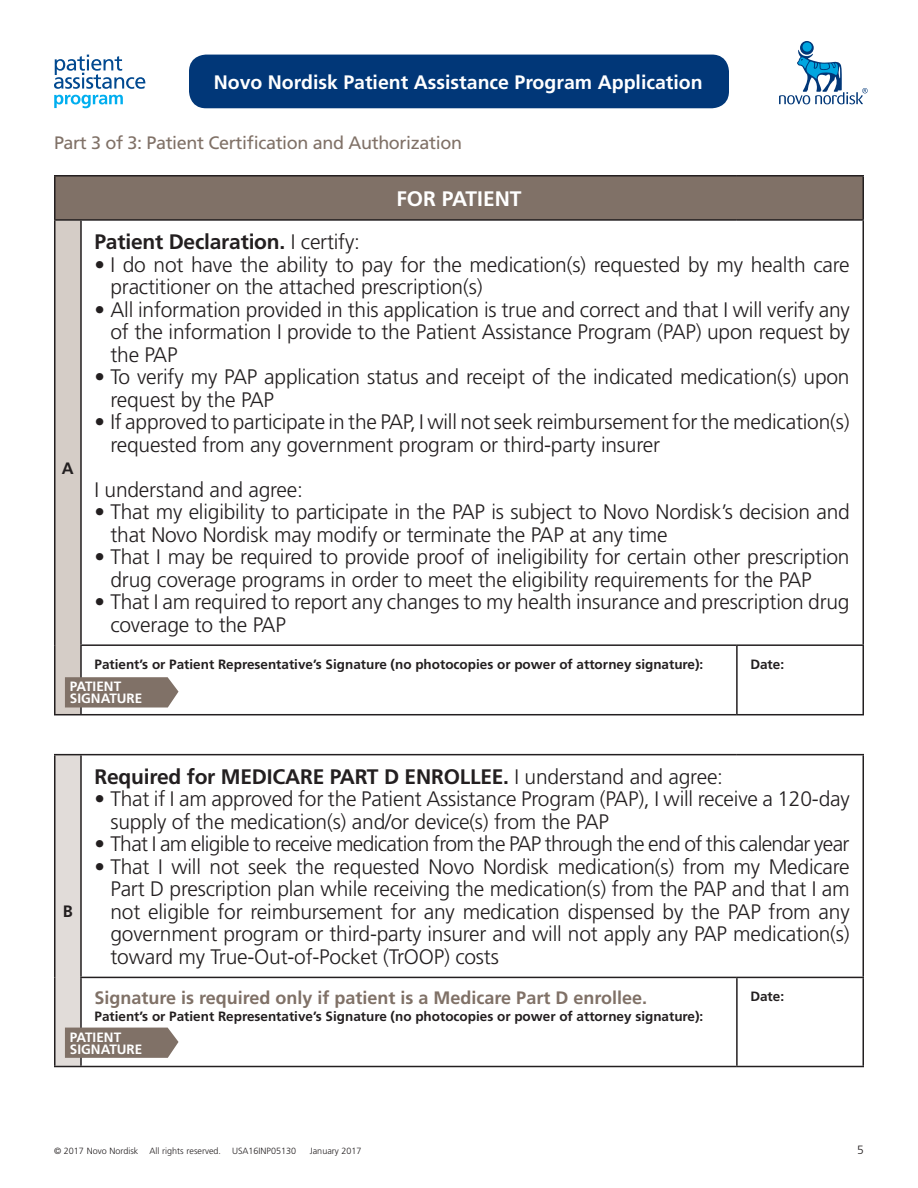
<style>
.page{position:relative;width:918px;height:1188px;background:#fff}
.page>*{position:absolute;margin:0;border:0;box-sizing:border-box;transform-origin:0 0}
.t1{font:300 21px/22.5px "Frutiger";letter-spacing:-.01em;color:#231f20}
.t2{font:700 21px "Frutiger";letter-spacing:-.01em;color:#231f20}
.t3{font:300 21px "Frutiger";letter-spacing:-.03em;color:#231f20}
.t4{font:700 21px "Frutiger";color:#fff}
.t5{font:700 19.5px "Frutiger";color:#fff}
.t6{font:700 18px "Frutiger";color:#807167}
.t7{font:18px "Frutiger";letter-spacing:-.02em;color:#807167}
.t8{font:700 16.5px "Frutiger";color:#231f20}
.t9{font:700 13.5px "Frutiger";color:#231f20}
.t10{font:700 13.5px/12px "Frutiger";color:#fff}
.t11{font:300 12px "Frutiger";color:#231f20}
.t12{font:300 9px "Frutiger";color:#231f20}
.s1{font-weight:300}
</style>
<div class="page">
<svg style="left:800px;top:41px;width:14px;height:14px"></svg>
<div style="left:803px;top:42px;width:9px;height:10px;background:#00a6e0;border-radius:50%"></div>
<svg style="left:779px;top:49px;width:89px;height:55px"></svg>
<svg style="left:54px;top:55px;width:91px;height:34px"></svg>
<svg style="left:54px;top:95px;width:69px;height:13px"></svg>
<div style="left:189px;top:55px;width:540px;height:53px;background:#013778;border-radius:17px"></div>
<div style="left:55px;top:176px;width:808px;height:44px;background:#807167"></div>
<div style="left:55px;top:220px;width:26px;height:495px;background:#d5cdc7"></div>
<hr style="left:54px;top:221px;width:2px;height:424px;background:#231f20">
<hr style="left:80px;top:221px;width:2px;height:423px;background:#231f20">
<hr style="left:862px;top:221px;width:2px;height:423px;background:#231f20">
<hr style="left:54px;top:645px;width:2px;height:69px;background:#231f20">
<hr style="left:80px;top:644px;width:657px;height:2px;background:#231f20">
<hr style="left:80px;top:646px;width:2px;height:68px;background:#231f20">
<hr style="left:737px;top:644px;width:127px;height:2px;background:#231f20">
<hr style="left:736px;top:646px;width:2px;height:68px;background:#231f20">
<hr style="left:862px;top:646px;width:2px;height:68px;background:#231f20">
<hr style="left:54px;top:175px;width:27px;height:2px;background:#231f20">
<hr style="left:54px;top:177px;width:2px;height:42px;background:#231f20">
<hr style="left:81px;top:175px;width:656px;height:2px;background:#231f20">
<hr style="left:737px;top:175px;width:127px;height:2px;background:#231f20">
<hr style="left:862px;top:177px;width:2px;height:42px;background:#231f20">
<hr style="left:54px;top:219px;width:27px;height:2px;background:#231f20">
<hr style="left:81px;top:219px;width:656px;height:2px;background:#231f20">
<hr style="left:737px;top:219px;width:127px;height:2px;background:#231f20">
<svg style="left:54px;top:714px;width:27px;height:1px"></svg>
<hr style="left:81px;top:714px;width:656px;height:1px;background:#231f20">
<hr style="left:737px;top:714px;width:127px;height:1px;background:#231f20">
<svg style="left:65px;top:677px;width:114px;height:31px;background:#897b71"></svg>
<div style="left:55px;top:755px;width:26px;height:312px;background:#e1dcd9"></div>
<svg style="left:54px;top:754px;width:27px;height:1px"></svg>
<hr style="left:54px;top:755px;width:2px;height:222px;background:#231f20">
<hr style="left:81px;top:754px;width:656px;height:1px;background:#231f20">
<hr style="left:80px;top:755px;width:2px;height:222px;background:#231f20">
<hr style="left:737px;top:754px;width:127px;height:1px;background:#231f20">
<hr style="left:862px;top:755px;width:2px;height:222px;background:#231f20">
<hr style="left:54px;top:977px;width:2px;height:89px;background:#231f20">
<hr style="left:80px;top:977px;width:657px;height:1px;background:#231f20">
<hr style="left:80px;top:978px;width:2px;height:88px;background:#231f20">
<hr style="left:737px;top:977px;width:127px;height:1px;background:#231f20">
<hr style="left:736px;top:978px;width:2px;height:88px;background:#231f20">
<hr style="left:862px;top:978px;width:2px;height:88px;background:#231f20">
<svg style="left:54px;top:1066px;width:27px;height:1px"></svg>
<hr style="left:81px;top:1066px;width:656px;height:1px;background:#231f20">
<hr style="left:737px;top:1066px;width:127px;height:1px;background:#231f20">
<svg style="left:65px;top:1028px;width:114px;height:30px;background:#87786f"></svg>
<p class="t5" style="left:214px;top:71px;width:491px">Novo Nordisk Patient Assistance Program Application</p>
<p class="t7" style="left:54px;top:132px;width:410px">Part 3 of 3: Patient Certification and Authorization</p>
<p class="t8" style="left:62px;top:458px;width:13px">A</p>
<p class="t4" style="left:396px;top:186px;width:69px">For Patient</p>
<p class="t2" style="left:94px;top:230px;width:267px">Patient Declaration. <span class="s1">I certify:</span></p>
<p class="t1" style="left:110px;top:253px;width:741px;text-indent:-16px">• I do not have the ability to pay for the medication(s) requested by my health care practitioner on the attached prescription(s)</p>
<p class="t1" style="left:110px;top:298px;width:741px;text-align:justify;text-indent:-16px">• All information provided in this application is true and correct and that I will verify any of the information I provide to the Patient Assistance Program (PAP) upon request by the PAP</p>
<p class="t1" style="left:110px;top:366px;width:741px;text-indent:-16px">• To verify my PAP application status and receipt of the indicated medication(s) upon request by the PAP</p>
<p class="t1" style="left:110px;top:411px;width:741px;text-indent:-16px">• If approved to participate in the PAP, I will not seek reimbursement for the medication(s) requested from any government program or third-party insurer</p>
<p class="t1" style="left:94px;top:478px;width:210px">I understand and agree:</p>
<p class="t1" style="left:110px;top:501px;width:741px;text-indent:-16px">• That my eligibility to participate in the PAP is subject to Novo Nordisk’s decision and that Novo Nordisk may modify or terminate the PAP at any time</p>
<p class="t1" style="left:110px;top:546px;width:741px;text-indent:-16px">• That I may be required to provide proof of ineligibility for certain other prescription drug coverage programs in order to meet the eligibility requirements for the PAP</p>
<p class="t1" style="left:110px;top:591px;width:741px;text-indent:-16px">• That I am required to report any changes to my health insurance and prescription drug coverage to the PAP</p>
<p class="t9" style="left:94px;top:656px;width:610px">Patient’s or Patient Representative’s Signature (no photocopies or power of attorney signature):</p>
<p class="t9" style="left:750px;top:656px;width:35px">Date:</p>
<p class="t10" style="left:70px;top:681px;width:53px">PATIENT<br>Signature</p>
<p class="t8" style="left:63px;top:901px;width:12px">B</p>
<p class="t2" style="left:94px;top:764px;width:630px">Required for MEDICARE PART D ENROLLEE. <span class="s1">I understand and agree:</span></p>
<p class="t1" style="left:110px;top:788px;width:741px;text-indent:-16px">• That if I am approved for the Patient Assistance Program (PAP), I will receive a 120-day supply of the medication(s) and/or device(s) from the PAP</p>
<p class="t3" style="left:95px;top:832px;width:757px">• That I am eligible to receive medication from the PAP through the end of this calendar year</p>
<p class="t1" style="left:110px;top:856px;width:741px;text-align:justify;text-indent:-16px">• That I will not seek the requested Novo Nordisk medication(s) from my Medicare Part D prescription plan while receiving the medication(s) from the PAP and that I am not eligible for reimbursement for any medication dispensed by the PAP from any government program or third-party insurer and will not apply any PAP medication(s) toward my True-Out-of-Pocket (TrOOP) costs</p>
<p class="t6" style="left:94px;top:988px;width:554px">Signature is required only if patient is a Medicare Part D enrollee.</p>
<p class="t9" style="left:94px;top:1008px;width:610px">Patient’s or Patient Representative’s Signature (no photocopies or power of attorney signature):</p>
<p class="t9" style="left:750px;top:988px;width:35px">Date:</p>
<p class="t10" style="left:70px;top:1031px;width:53px">PATIENT<br>Signature</p>
<p class="t12" style="left:54px;top:1145px;width:244px">© 2017 Novo Nordisk All rights reserved. USA16INP05130</p>
<p class="t12" style="left:310px;top:1145px;width:53px">January 2017</p>
<p class="t11" style="left:857px;top:1143px;width:8px">5</p>
</div>
